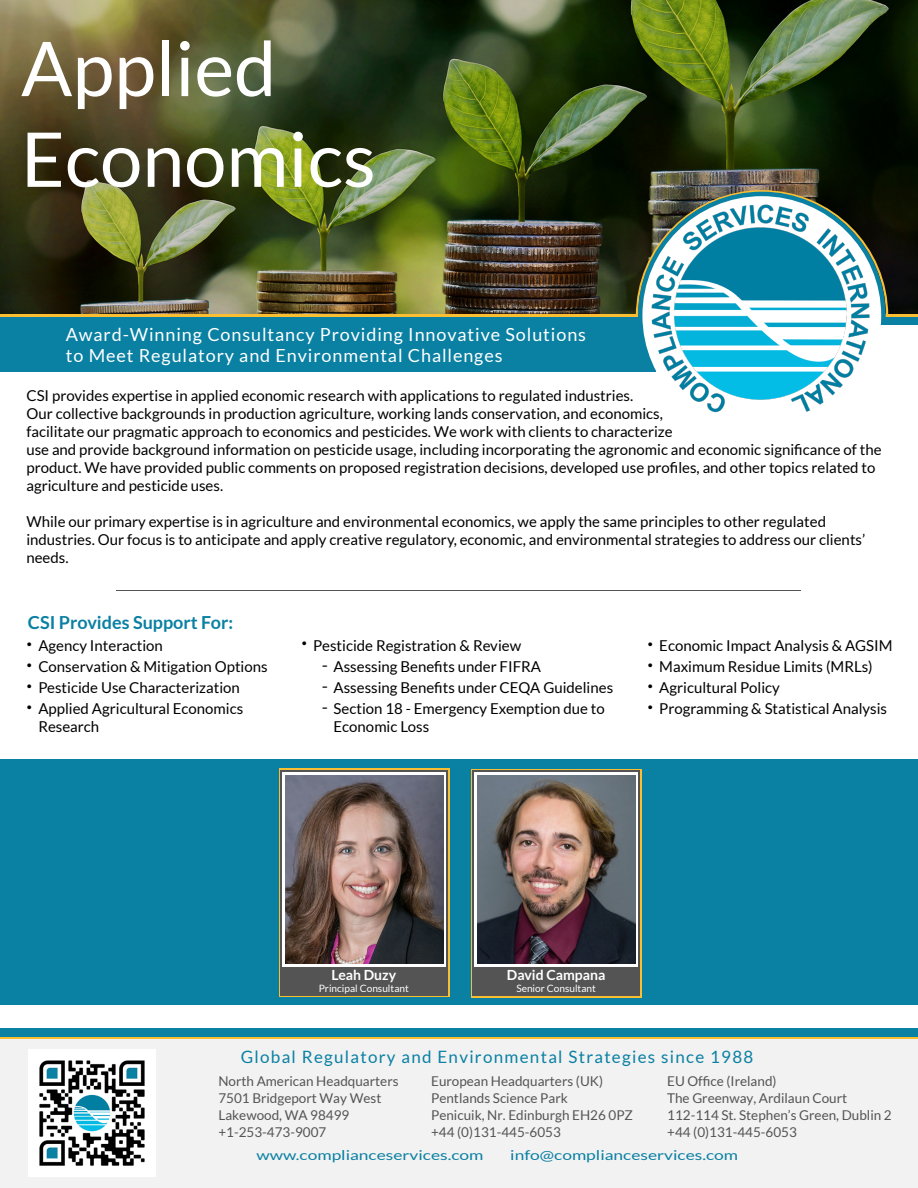
<style>
.page{position:relative;width:918px;height:1188px;background:#fff}
.page>*{position:absolute;margin:0;border:0;box-sizing:border-box;transform-origin:0 0}
.t1{font:75.6px/90.8px "Lato";color:#fff}
.t2{font:18px/21.6px "Lato";letter-spacing:.05em;color:#fff}
.t3{font:700 18px "Lato";color:#0a80a3}
.t4{font:18px/21px "Myriad Pro";color:#000;text-align:justify}
.t5{font:16.95px "Lato";letter-spacing:.075em;color:#0a80a3}
.t6{font:15px/21px "Lato";color:#000}
.t7{font:700 13.95px "Lato";color:#fff}
.t8{font:13.5px/17px "Lato";color:#545454}
.t9{font:13.5px "Lato";color:#0a80a3;scale:1.29 1}
.t10{font:10.05px "Lato";color:#fff}
</style>
<div class="page">
<div style="left:0;top:1038px;width:918px;height:150px;background:#f2f2f2"></div>
<div style="left:0;top:1031px;width:918px;height:8px;background:#fabe32"></div>
<img style="left:29px;top:1050px;width:127px;height:127px">
<div style="left:0;top:1028px;width:918px;height:9px;background:#0a80a3"></div>
<img style="left:0;top:0;width:917px;height:315px">
<div style="left:0;top:315px;width:918px;height:8px;background:#fabe32"></div>
<div style="left:0;top:317px;width:918px;height:9px;background:#0a80a3"></div>
<div style="left:0;top:323px;width:768px;height:50px;background:#0a80a3"></div>
<div style="left:657px;top:325px;width:261px;height:149px;background:#fff"></div>
<div style="left:0;top:372px;width:918px;height:65px;background:#fff"></div>
<div style="left:0;top:760px;width:918px;height:245px;background:#0a80a3"></div>
<div style="left:279px;top:769px;width:170px;height:228px;background:linear-gradient(to right,#545454,#545454)"></div>
<div style="left:283px;top:772px;width:163px;height:195px;background:#fff"></div>
<img style="left:285px;top:775px;width:159px;height:189px">
<div style="left:282px;top:966px;width:165px;height:23px;background:#545454"></div>
<svg style="left:471px;top:769px;width:171px;height:228px"></svg>
<svg style="left:473px;top:770px;width:167px;height:226px;background:#6c6c6c"></svg>
<div style="left:475px;top:773px;width:163px;height:194px;background:#fff"></div>
<img style="left:477px;top:775px;width:159px;height:189px">
<div style="left:474px;top:967px;width:166px;height:22px;background:#545454"></div>
<img style="left:647px;top:200px;width:227px;height:213px">
<hr style="left:116px;top:590px;width:685px;height:1px;background:#545454">
<h1 class="t1" style="left:21px;top:23px;width:356px">Applied<br>Economics</h1>
<p class="t2" style="left:66px;top:323px;width:522px">Award-Winning Consultancy Providing Innovative Solutions to Meet Regulatory and Environmental Challenges</p>
<p class="t6" style="left:26px;top:387px;width:857px;line-height:18px">CSI provides expertise in applied economic research with applications to regulated industries.<br>Our collective backgrounds in production agriculture, working lands conservation, and economics,<br>facilitate our pragmatic approach to economics and pesticides. We work with clients to characterize<br>use and provide background information on pesticide usage, including incorporating the agronomic and economic significance of the product. We have provided public comments on proposed registration decisions, developed use profiles, and other topics related to agriculture and pesticide uses.</p>
<p class="t6" style="left:26px;top:513px;width:840px;line-height:18px">While our primary expertise is in agriculture and environmental economics, we apply the same principles to other regulated industries. Our focus is to anticipate and apply creative regulatory, economic, and environmental strategies to address our clients’ needs.</p>
<p class="t3" style="left:28px;top:612px;width:207px">CSI Provides Support For:</p>
<p class="t6" style="left:38px;top:635px;width:231px">Agency Interaction<br>Conservation &amp; Mitigation Options<br>Pesticide Use Characterization<br>Applied Agricultural Economics</p>
<p class="t6" style="left:38px;top:716px;width:62px">Research</p>
<p class="t4" style="left:27px;top:632px;width:7px">• • • •</p>
<p class="t6" style="left:334px;top:635px;width:281px;text-indent:-20px">Pesticide Registration &amp; Review<br>Assessing Benefits under FIFRA<br>Assessing Benefits under CEQA Guidelines Section 18 - Emergency Exemption due to</p>
<p class="t6" style="left:334px;top:716px;width:97px">Economic Loss</p>
<p class="t4" style="left:302px;top:632px;width:7px">•</p>
<p class="t6" style="left:659px;top:635px;width:235px">Economic Impact Analysis &amp; AGSIM<br>Maximum Residue Limits (MRLs)<br>Agricultural Policy<br>Programming &amp; Statistical Analysis</p>
<p class="t4" style="left:648px;top:632px;width:7px">• • • •</p>
<p class="t4" style="left:322px;top:654px;width:7px">- - -</p>
<p class="t7" style="left:331px;top:967px;width:66px">Leah Duzy</p>
<p class="t10" style="left:319px;top:983px;width:92px">Principal Consultant</p>
<p class="t7" style="left:507px;top:967px;width:100px">David Campana</p>
<p class="t10" style="left:516px;top:983px;width:81px">Senior Consultant</p>
<p class="t5" style="left:241px;top:1048px;width:514px">Global Regulatory and Environmental Strategies since 1988</p>
<p class="t8" style="left:218px;top:1072px;width:182px">North American Headquarters<br>7501 Bridgeport Way West<br>Lakewood, WA 98499 +1-253-473-9007</p>
<p class="t8" style="left:431px;top:1072px;width:203px">European Headquarters (UK)<br>Pentlands Science Park<br>Penicuik, Nr. Edinburgh EH26 0PZ +44 (0)131-445-6053</p>
<p class="t8" style="left:667px;top:1072px;width:226px">EU Office (Ireland)<br>The Greenway, Ardilaun Court<br>112-114 St. Stephen’s Green, Dublin 2 +44 (0)131-445-6053</p>
<p class="t9" style="left:256px;top:1148px;width:177px">www.complianceservices.com</p>
<p class="t9" style="left:510px;top:1148px;width:178px">info@complianceservices.com</p>
</div>
